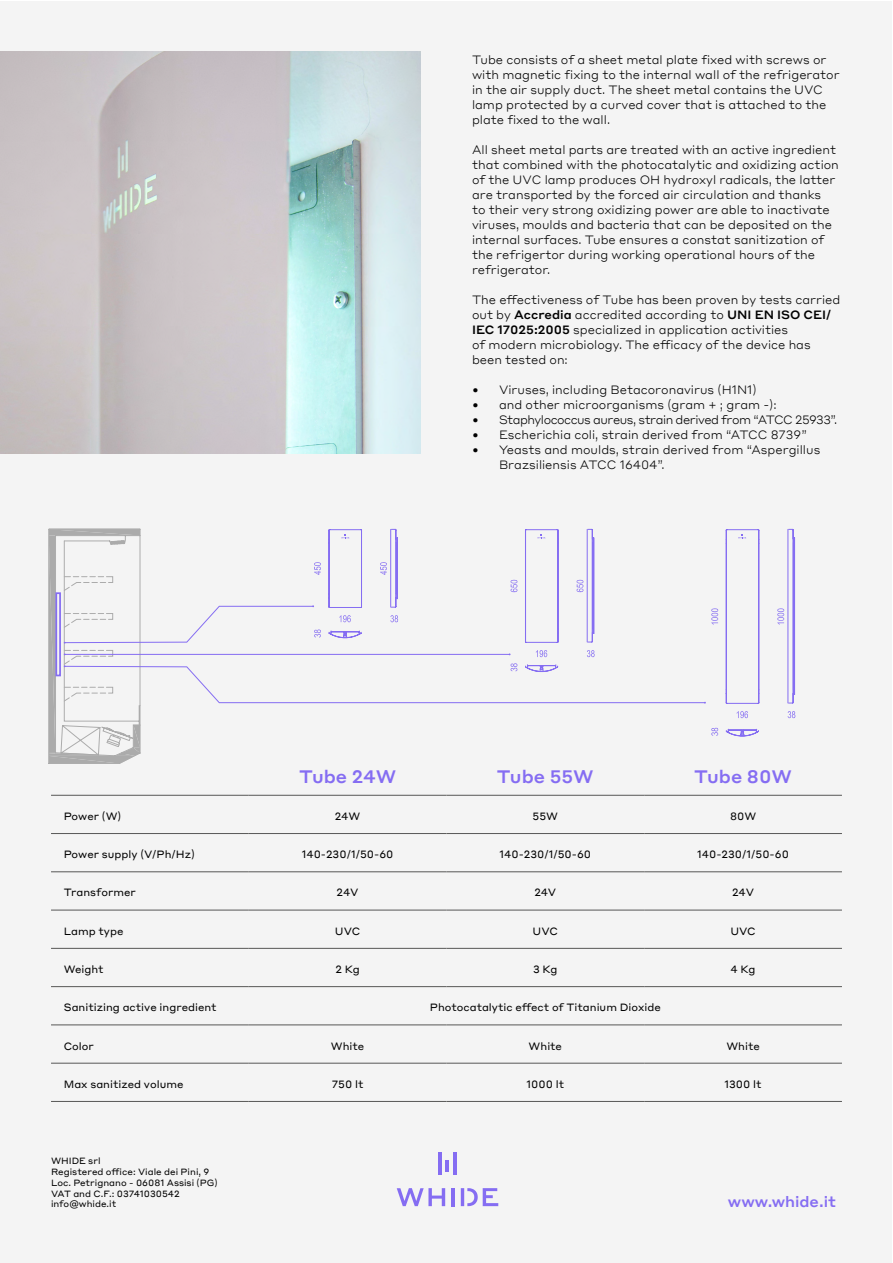
<style>
.page{position:relative;width:893px;height:1263px;background:#fff}
.page>*{position:absolute;margin:0;border:0;box-sizing:border-box;transform-origin:0 0}
.t1{font:500 18px "Styrene A Web";color:#856df2}
.t2{font:500 15px "Styrene A Web";color:#856df2}
.t3{font:300 12px/15px "Styrene A Web";color:#000}
.t4{font:300 12px "Styrene A Web";letter-spacing:-.04em;color:#000}
.t5{font:10.5px "Styrene A Web";color:#000}
.t6{font:9px/10.8px "Styrene A Web";color:#000}
.s1{font-weight:500}
</style>
<div class="page">
<div style="left:1px;top:1px;width:891px;height:1261px;background:#f4f4f4"></div>
<hr style="left:51px;top:795px;width:198px;height:1px;background:#575756">
<hr style="left:249px;top:795px;width:197px;height:1px;background:#575756">
<hr style="left:446px;top:795px;width:198px;height:1px;background:#575756">
<hr style="left:644px;top:795px;width:198px;height:1px;background:#575756">
<hr style="left:51px;top:833px;width:198px;height:1px;background:#575756">
<hr style="left:249px;top:833px;width:197px;height:1px;background:#575756">
<hr style="left:446px;top:833px;width:198px;height:1px;background:#575756">
<hr style="left:644px;top:833px;width:198px;height:1px;background:#575756">
<hr style="left:51px;top:871px;width:198px;height:1px;background:#575756">
<hr style="left:249px;top:871px;width:197px;height:1px;background:#575756">
<hr style="left:446px;top:871px;width:198px;height:1px;background:#575756">
<hr style="left:644px;top:871px;width:198px;height:1px;background:#575756">
<hr style="left:51px;top:910px;width:198px;height:1px;background:#575756">
<hr style="left:249px;top:910px;width:197px;height:1px;background:#575756">
<hr style="left:446px;top:910px;width:198px;height:1px;background:#575756">
<hr style="left:644px;top:910px;width:198px;height:1px;background:#575756">
<hr style="left:51px;top:948px;width:198px;height:1px;background:#575756">
<hr style="left:249px;top:948px;width:197px;height:1px;background:#575756">
<hr style="left:446px;top:948px;width:198px;height:1px;background:#575756">
<hr style="left:644px;top:948px;width:198px;height:1px;background:#575756">
<hr style="left:51px;top:986px;width:198px;height:1px;background:#575756">
<hr style="left:249px;top:986px;width:197px;height:1px;background:#575756">
<hr style="left:446px;top:986px;width:198px;height:1px;background:#575756">
<hr style="left:644px;top:986px;width:198px;height:1px;background:#575756">
<hr style="left:51px;top:1025px;width:198px;height:1px;background:#575756">
<hr style="left:249px;top:1025px;width:197px;height:1px;background:#575756">
<hr style="left:446px;top:1025px;width:198px;height:1px;background:#575756">
<hr style="left:644px;top:1025px;width:198px;height:1px;background:#575756">
<hr style="left:51px;top:1063px;width:198px;height:1px;background:#575756">
<hr style="left:249px;top:1063px;width:197px;height:1px;background:#575756">
<hr style="left:446px;top:1063px;width:198px;height:1px;background:#575756">
<hr style="left:644px;top:1063px;width:198px;height:1px;background:#575756">
<hr style="left:51px;top:1101px;width:198px;height:1px;background:#575756">
<hr style="left:249px;top:1101px;width:197px;height:1px;background:#575756">
<hr style="left:446px;top:1101px;width:198px;height:1px;background:#575756">
<hr style="left:644px;top:1101px;width:198px;height:1px;background:#575756">
<img style="left:1px;top:51px;width:420px;height:403px">
<svg style="left:737px;top:711px;width:11px;height:8px"></svg>
<svg style="left:48px;top:529px;width:671px;height:235px"></svg>
<svg style="left:788px;top:711px;width:7px;height:8px"></svg>
<svg style="left:725px;top:728px;width:34px;height:9px"></svg>
<svg style="left:725px;top:529px;width:70px;height:175px"></svg>
<hr style="left:438px;top:1152px;width:4px;height:23px;background:#856df2">
<hr style="left:453px;top:1152px;width:3px;height:23px;background:#856df2">
<svg style="left:446px;top:1160px;width:3px;height:12px"></svg>
<svg style="left:397px;top:1188px;width:48px;height:18px"></svg>
<hr style="left:451px;top:1188px;width:4px;height:18px;background:#856df2">
<svg style="left:461px;top:1188px;width:37px;height:18px"></svg>
<p class="t3" style="left:472px;top:51px;width:369px">Tube consists of a sheet metal plate fixed with screws or with magnetic fixing to the internal wall of the refrigerator in the air supply duct. The sheet metal contains the UVC lamp protected by a curved cover that is attached to the plate fixed to the wall.</p>
<p class="t3" style="left:472px;top:141px;width:368px">All sheet metal parts are treated with an active ingredient that combined with the photocatalytic and oxidizing action of the UVC lamp produces OH hydroxyl radicals, the latter are transported by the forced air circulation and thanks<br>to their very strong oxidizing power are able to inactivate viruses, moulds and bacteria that can be deposited on the internal surfaces. Tube ensures a constat sanitization of the refrigertor during working operational hours of the refrigerator.</p>
<p class="t3" style="left:472px;top:291px;width:370px">The effectiveness of Tube has been proven by tests carried out by <span class="s1">Accredia</span> accredited according to <span class="s1">UNI EN ISO CEI/ IEC 17025:2005</span> specialized in application activities<br>of modern microbiology. The efficacy of the device has been tested on:</p>
<p class="t3" style="left:472px;top:381px;width:286px">• Viruses, including Betacoronavirus (H1N1)</p>
<p class="t3" style="left:472px;top:396px;width:306px">• and other microorganisms (gram + ; gram -):</p>
<p class="t4" style="left:472px;top:409px;width:367px">• Staphylococcus aureus, strain derived from “ATCC 25933”.</p>
<p class="t3" style="left:472px;top:426px;width:336px">• Escherichia coli, strain derived from “ATCC 8739”</p>
<p class="t3" style="left:499px;top:441px;width:323px;text-indent:-27px">• Yeasts and moulds, strain derived from “Aspergillus<br>Brazsiliensis ATCC 16404”.</p>
<h1 class="t1" style="left:299px;top:761px;width:99px">Tube 24W</h1>
<h1 class="t1" style="left:497px;top:761px;width:98px">Tube 55W</h1>
<h1 class="t1" style="left:694px;top:761px;width:99px">Tube 80W</h1>
<p class="t5" style="left:64px;top:807px;width:59px">Power (W)</p>
<p class="t5" style="left:335px;top:807px;width:27px">24W</p>
<p class="t5" style="left:533px;top:807px;width:27px">55W</p>
<p class="t5" style="left:730px;top:807px;width:28px">80W</p>
<p class="t5" style="left:64px;top:845px;width:133px">Power supply (V/Ph/Hz)</p>
<p class="t5" style="left:302px;top:845px;width:93px">140-230/1/50-60</p>
<p class="t5" style="left:499px;top:845px;width:93px">140-230/1/50-60</p>
<p class="t5" style="left:697px;top:845px;width:93px">140-230/1/50-60</p>
<p class="t5" style="left:64px;top:884px;width:74px">Transformer</p>
<p class="t5" style="left:337px;top:884px;width:23px">24V</p>
<p class="t5" style="left:534px;top:884px;width:23px">24V</p>
<p class="t5" style="left:732px;top:884px;width:23px">24V</p>
<p class="t5" style="left:64px;top:922px;width:61px">Lamp type</p>
<p class="t5" style="left:335px;top:922px;width:27px">UVC</p>
<p class="t5" style="left:533px;top:922px;width:27px">UVC</p>
<p class="t5" style="left:730px;top:922px;width:27px">UVC</p>
<p class="t5" style="left:64px;top:960px;width:41px">Weight</p>
<p class="t5" style="left:335px;top:960px;width:26px">2 Kg</p>
<p class="t5" style="left:533px;top:960px;width:26px">3 Kg</p>
<p class="t5" style="left:731px;top:960px;width:27px">4 Kg</p>
<p class="t5" style="left:64px;top:999px;width:154px">Sanitizing active ingredient</p>
<p class="t5" style="left:430px;top:999px;width:232px">Photocatalytic effect of Titanium Dioxide</p>
<p class="t5" style="left:64px;top:1037px;width:32px">Color</p>
<p class="t5" style="left:331px;top:1037px;width:35px">White</p>
<p class="t5" style="left:529px;top:1037px;width:35px">White</p>
<p class="t5" style="left:726px;top:1037px;width:35px">White</p>
<p class="t5" style="left:64px;top:1075px;width:121px">Max sanitized volume</p>
<p class="t5" style="left:332px;top:1075px;width:33px">750 lt</p>
<p class="t5" style="left:526px;top:1075px;width:39px">1000 lt</p>
<p class="t5" style="left:724px;top:1075px;width:39px">1300 lt</p>
<p class="t6" style="left:51px;top:1155px;width:168px">WHIDE srl<br>Registered office: Viale dei Pini, 9<br>Loc. Petrignano - 06081 Assisi (PG)<br>VAT and C.F.: 03741030542 info@whide.it</p>
<p class="t2" style="left:728px;top:1189px;width:110px">www.whide.it</p>
</div>
